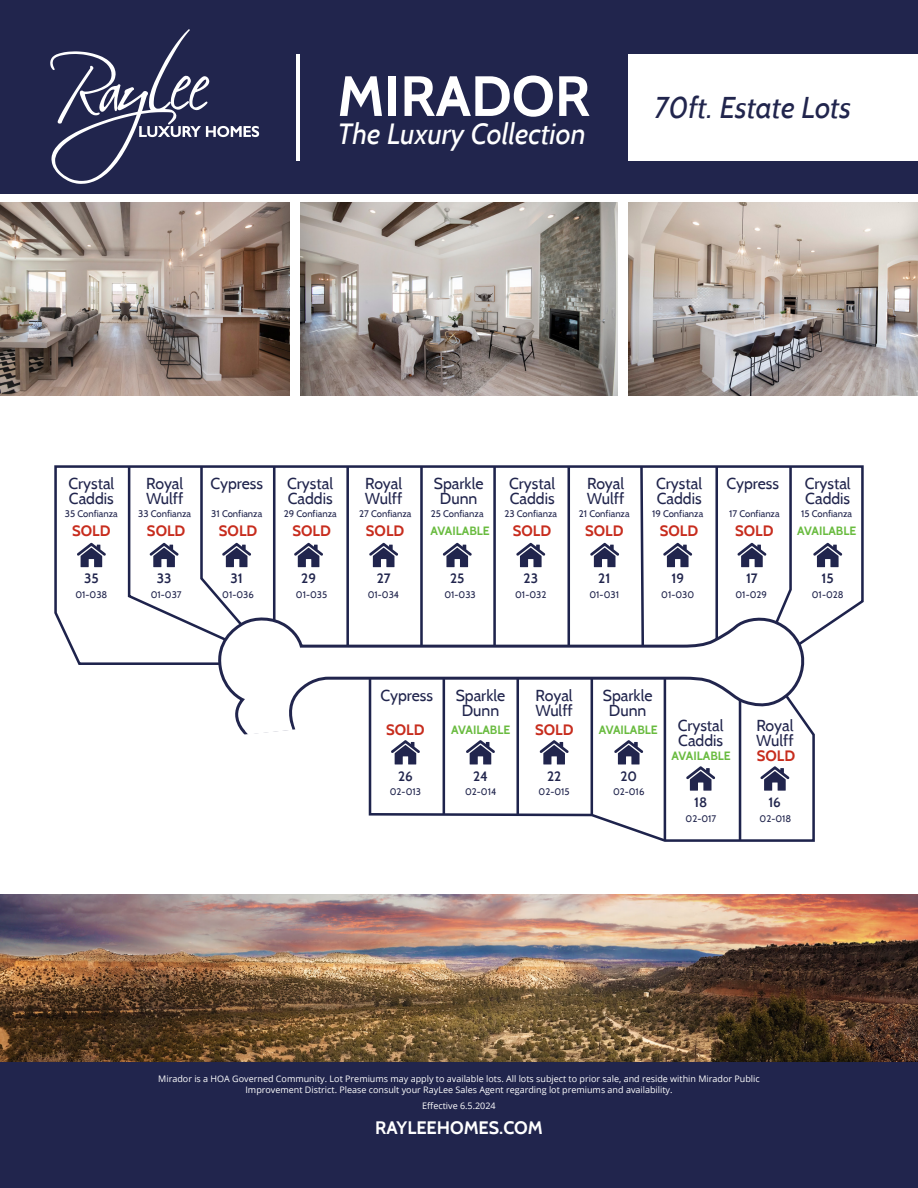
<style>
.page{position:relative;width:918px;height:1188px;background:#fff}
.page>*{position:absolute;margin:0;border:0;box-sizing:border-box;transform-origin:0 0}
.t1{font:italic 30px "Cabin";color:#21254d}
.t2{font:italic 29.1px "Cabin";color:#fff}
.t3{font:700 18px "Cabin";color:#fff}
.t4{font:15.9px/15px "Cabin";color:#21254d}
.t5{font:700 15px "Cabin";color:#c72c1d}
.t6{font:600 13.5px "Cabin";color:#21254d}
.t7{font:700 12px "Cabin";color:#69bb3f}
.t8{font:9.45px "Cabin";color:#21254d}
.t9{font:9px/10.8px "Open Sans";color:#fff;text-align:center}
.s1{font-weight:700;font-style:normal;font-size:56.55px;color:#fff}
</style>
<div class="page">
<div style="left:0;top:0;width:918px;height:404px;background:#21254d"></div>
<div style="left:0;top:194px;width:918px;height:210px;background:#fff"></div>
<svg style="left:50px;top:29px;width:209px;height:155px"></svg>
<hr style="left:297px;top:54px;width:3px;height:107px;background:#fff">
<div style="left:628px;top:54px;width:290px;height:107px;background:#fff"></div>
<img style="left:0;top:203px;width:290px;height:192px">
<img style="left:301px;top:203px;width:316px;height:192px">
<img style="left:628px;top:203px;width:290px;height:192px">
<div style="left:0;top:1061px;width:918px;height:127px;background:#21254d"></div>
<img style="left:0;top:894px;width:918px;height:167px">
<svg style="left:54px;top:465px;width:810px;height:200px"></svg>
<svg style="left:127px;top:465px;width:666px;height:184px"></svg>
<svg style="left:368px;top:724px;width:447px;height:118px"></svg>
<hr style="left:443px;top:678px;width:2px;height:137px;background:#1e234c">
<hr style="left:516px;top:678px;width:3px;height:137px;background:#1e234c">
<hr style="left:591px;top:678px;width:2px;height:137px;background:#1e234c">
<hr style="left:664px;top:678px;width:2px;height:163px;background:#1e234c">
<hr style="left:739px;top:700px;width:2px;height:141px;background:#1e234c">
<svg style="left:213px;top:613px;width:595px;height:123px"></svg>
<svg style="left:245px;top:720px;width:48px;height:15px"></svg>
<svg style="left:77px;top:543px;width:29px;height:24px"></svg>
<svg style="left:150px;top:543px;width:29px;height:24px"></svg>
<svg style="left:222px;top:543px;width:29px;height:24px"></svg>
<svg style="left:294px;top:543px;width:29px;height:24px"></svg>
<svg style="left:369px;top:543px;width:29px;height:24px"></svg>
<svg style="left:391px;top:740px;width:29px;height:24px"></svg>
<svg style="left:466px;top:740px;width:29px;height:24px"></svg>
<svg style="left:540px;top:740px;width:29px;height:24px"></svg>
<svg style="left:614px;top:740px;width:29px;height:24px"></svg>
<svg style="left:686px;top:766px;width:29px;height:25px"></svg>
<svg style="left:760px;top:766px;width:29px;height:25px"></svg>
<svg style="left:443px;top:543px;width:29px;height:24px"></svg>
<svg style="left:516px;top:543px;width:29px;height:24px"></svg>
<svg style="left:590px;top:543px;width:29px;height:24px"></svg>
<svg style="left:663px;top:543px;width:29px;height:24px"></svg>
<svg style="left:737px;top:543px;width:30px;height:24px"></svg>
<svg style="left:813px;top:543px;width:29px;height:24px"></svg>
<h1 class="t1" style="left:337px;top:89px;width:515px"><span class="s1">MIRADOR</span> 70ft. Estate Lots</h1>
<h2 class="t2" style="left:337px;top:116px;width:250px">The Luxury Collection</h2>
<h3 class="t4" style="left:68px;top:475px;width:47px">Crystal<br>Caddis</h3>
<p class="t8" style="left:65px;top:508px;width:54px">35 Confianza</p>
<h3 class="t5" style="left:72px;top:522px;width:40px">SOLD</h3>
<h3 class="t4" style="left:146px;top:475px;width:39px">Royal<br>Wulff</h3>
<h3 class="t4" style="left:210px;top:475px;width:54px">Cypress</h3>
<h3 class="t4" style="left:287px;top:475px;width:47px">Crystal</h3>
<h3 class="t4" style="left:726px;top:475px;width:54px">Cypress</h3>
<h3 class="t4" style="left:288px;top:490px;width:46px">Caddis</h3>
<h3 class="t4" style="left:365px;top:475px;width:39px">Royal<br>Wulff</h3>
<h3 class="t4" style="left:587px;top:475px;width:39px">Royal<br>Wulff</h3>
<h3 class="t4" style="left:434px;top:475px;width:51px;text-align:center">Sparkle<br>Dunn</h3>
<h3 class="t4" style="left:509px;top:475px;width:47px">Crystal<br>Caddis</h3>
<h3 class="t4" style="left:656px;top:475px;width:47px">Crystal<br>Caddis</h3>
<h3 class="t4" style="left:805px;top:475px;width:47px">Crystal<br>Caddis</h3>
<p class="t8" style="left:138px;top:508px;width:54px">33 Confianza</p>
<p class="t8" style="left:211px;top:508px;width:53px">31 Confianza</p>
<p class="t8" style="left:284px;top:508px;width:54px">29 Confianza</p>
<p class="t8" style="left:359px;top:508px;width:54px">27 Confianza</p>
<p class="t8" style="left:431px;top:508px;width:54px">25 Confianza</p>
<p class="t8" style="left:504px;top:508px;width:54px">23 Confianza</p>
<p class="t8" style="left:579px;top:508px;width:52px">21 Confianza</p>
<p class="t8" style="left:652px;top:508px;width:53px">19 Confianza</p>
<p class="t8" style="left:729px;top:508px;width:52px">17 Confianza</p>
<p class="t8" style="left:801px;top:508px;width:52px">15 Confianza</p>
<h3 class="t5" style="left:147px;top:522px;width:40px">SOLD</h3>
<h3 class="t5" style="left:219px;top:522px;width:40px">SOLD</h3>
<h3 class="t5" style="left:292px;top:522px;width:40px">SOLD</h3>
<h3 class="t5" style="left:366px;top:522px;width:40px">SOLD</h3>
<h3 class="t7" style="left:431px;top:523px;width:61px">AVAILABLE</h3>
<h3 class="t5" style="left:513px;top:522px;width:40px">SOLD</h3>
<h3 class="t5" style="left:585px;top:522px;width:40px">SOLD</h3>
<h3 class="t5" style="left:660px;top:522px;width:40px">SOLD</h3>
<h3 class="t5" style="left:735px;top:522px;width:40px">SOLD</h3>
<h3 class="t7" style="left:797px;top:523px;width:61px">AVAILABLE</h3>
<h3 class="t6" style="left:84px;top:570px;width:16px">35</h3>
<h3 class="t6" style="left:157px;top:570px;width:16px">33</h3>
<h3 class="t6" style="left:231px;top:570px;width:14px">31</h3>
<h3 class="t6" style="left:301px;top:570px;width:16px">29</h3>
<h3 class="t6" style="left:377px;top:570px;width:16px">27</h3>
<h3 class="t6" style="left:450px;top:570px;width:16px">25</h3>
<h3 class="t6" style="left:524px;top:570px;width:16px">23</h3>
<h3 class="t6" style="left:598px;top:570px;width:14px">21</h3>
<h3 class="t6" style="left:671px;top:570px;width:14px">19</h3>
<h3 class="t6" style="left:746px;top:570px;width:13px">17</h3>
<h3 class="t6" style="left:822px;top:570px;width:14px">15</h3>
<p class="t8" style="left:75px;top:589px;width:33px">01-038</p>
<p class="t8" style="left:151px;top:589px;width:32px">01-037</p>
<p class="t8" style="left:222px;top:589px;width:33px">01-036</p>
<p class="t8" style="left:296px;top:589px;width:33px">01-035</p>
<p class="t8" style="left:368px;top:589px;width:33px">01-034</p>
<p class="t8" style="left:444px;top:589px;width:33px">01-033</p>
<p class="t8" style="left:515px;top:589px;width:33px">01-032</p>
<p class="t8" style="left:589px;top:589px;width:31px">01-031</p>
<p class="t8" style="left:661px;top:589px;width:34px">01-030</p>
<p class="t8" style="left:736px;top:589px;width:33px">01-029</p>
<p class="t8" style="left:812px;top:589px;width:33px">01-028</p>
<h3 class="t4" style="left:380px;top:688px;width:54px">Cypress</h3>
<h3 class="t4" style="left:456px;top:688px;width:51px;text-align:center">Sparkle<br>Dunn</h3>
<h3 class="t4" style="left:535px;top:688px;width:39px">Royal<br>Wulff</h3>
<h3 class="t4" style="left:603px;top:688px;width:51px;text-align:center">Sparkle<br>Dunn</h3>
<h3 class="t5" style="left:386px;top:720px;width:40px">SOLD</h3>
<h3 class="t5" style="left:535px;top:720px;width:40px">SOLD</h3>
<h3 class="t7" style="left:451px;top:723px;width:61px">AVAILABLE</h3>
<h3 class="t7" style="left:599px;top:723px;width:61px">AVAILABLE</h3>
<h3 class="t6" style="left:398px;top:768px;width:16px">26</h3>
<h3 class="t6" style="left:473px;top:768px;width:16px">24</h3>
<h3 class="t6" style="left:547px;top:768px;width:16px">22</h3>
<h3 class="t6" style="left:620px;top:768px;width:18px">20</h3>
<p class="t8" style="left:390px;top:786px;width:33px">02-013</p>
<p class="t8" style="left:465px;top:786px;width:33px">02-014</p>
<p class="t8" style="left:539px;top:786px;width:33px">02-015</p>
<p class="t8" style="left:613px;top:786px;width:33px">02-016</p>
<h3 class="t4" style="left:678px;top:717px;width:47px">Crystal<br>Caddis</h3>
<h3 class="t4" style="left:756px;top:717px;width:39px">Royal<br>Wulff</h3>
<h3 class="t7" style="left:672px;top:748px;width:61px">AVAILABLE</h3>
<h3 class="t5" style="left:757px;top:746px;width:40px">SOLD</h3>
<h3 class="t6" style="left:694px;top:794px;width:15px">18</h3>
<h3 class="t6" style="left:768px;top:794px;width:14px">16</h3>
<p class="t8" style="left:686px;top:812px;width:32px">02-017</p>
<p class="t8" style="left:760px;top:812px;width:33px">02-018</p>
<p class="t9" style="left:158px;top:1074px;width:603px">Mirador is a HOA Governed Community. Lot Premiums may apply to available lots. All lots subject to prior sale, and reside within Mirador Public<br>Improvement District. Please consult your RayLee Sales Agent regarding lot premiums and availability.</p>
<p class="t9" style="left:422px;top:1100px;width:75px">Effective 6.5.2024</p>
<h3 class="t3" style="left:375px;top:1117px;width:169px">RAYLEEHOMES.COM</h3>
</div>
